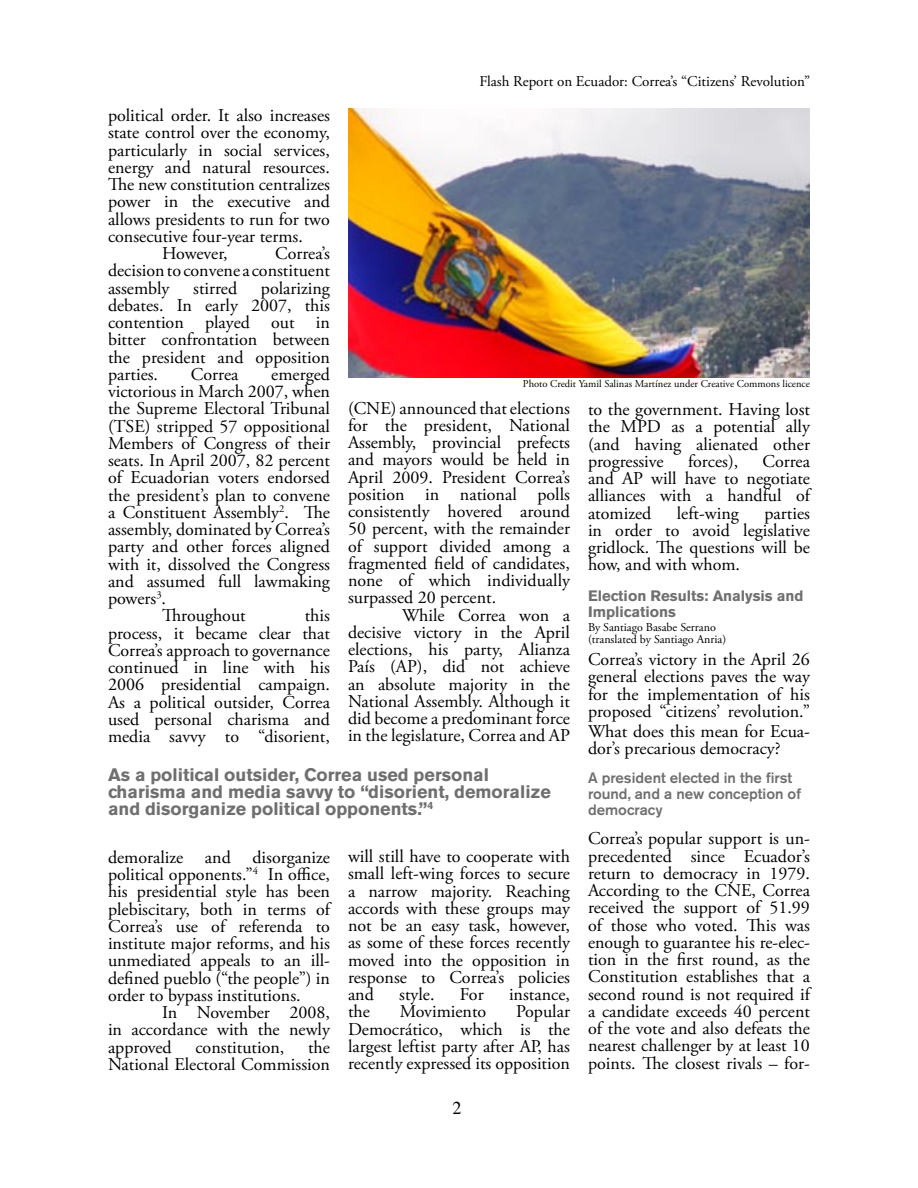
<style>
.page{position:relative;width:918px;height:1188px;background:#fff}
.page>*{position:absolute;margin:0;border:0;box-sizing:border-box;transform-origin:0 0}
.Body_Copy{font:18px/17.2px "Adobe Garamond Pro";color:#000;text-align:justify}
.subheaders{font:700 18px/17.2px "Akzidenz Grotesk BE";color:#6f6f6f}
.t1{font:18px "Times";color:#000}
.subheaders-2{font:500 15px/16.2px "Akzidenz Grotesk BE";color:#6f6f6f}
.t2{font:15px "Adobe Garamond Pro";color:#000}
.subheaders-3{font:700 15px/16.2px "Akzidenz Grotesk BE";color:#6f6f6f}
.Footnotes{font:12px/11.4px "Adobe Garamond Pro";color:#000}
.Footnotes-2{font:10.5px "Adobe Garamond Pro";color:#000}
</style>
<div class="page">
<img style="left:349px;top:109px;width:460px;height:268px">
<p class="t2" style="left:479px;top:72px;width:332px">Flash Report on Ecuador: Correa’s “Citizens’ Revolution”</p>
<p class="Body_Copy" style="left:108px;top:107px;width:224px">political order. It also increases state control over the economy, particularly in social services, energy and natural resources.<br>The new constitution centralizes power in the executive and allows presidents to run for two consecutive four-year terms.</p>
<p class="Body_Copy" style="left:162px;top:245px;width:67px">However,</p>
<p class="Body_Copy" style="left:108px;top:245px;width:223px;text-indent:167px">Correa’s decision to convene a constituent assembly</p>
<p class="Body_Copy" style="left:108px;top:280px;width:224px;text-indent:153px">polarizing debates. In early 2007, this contention played out in bitter confrontation between the president and opposition parties.</p>
<p class="Body_Copy" style="left:193px;top:280px;width:46px">stirred</p>
<p class="Body_Copy" style="left:108px;top:366px;width:224px;text-indent:163px">emerged victorious in March 2007, when the Supreme Electoral Tribunal (TSE) stripped 57 oppositional Members of Congress of their seats. In April 2007, 82 percent of Ecuadorian voters endorsed the president’s plan to convene a Constituent Assembly<sup>2</sup>. The assembly, dominated by Correa’s party and other forces aligned with it, dissolved the Congress and assumed full lawmaking powers<sup>3</sup>.</p>
<p class="Body_Copy" style="left:162px;top:608px;width:85px">Throughout</p>
<p class="Body_Copy" style="left:191px;top:366px;width:49px">Correa</p>
<p class="Footnotes-2" style="left:523px;top:377px;width:289px">Photo Credit Yamil Salinas Martínez under Creative Commons licence</p>
<p class="Body_Copy" style="left:348px;top:400px;width:224px">(CNE) announced that elections for the president, National Assembly, provincial prefects and mayors would be held in April 2009. President Correa’s position in national polls consistently hovered around 50 percent, with the remainder of support divided among a fragmented field of candidates, none of which individually surpassed 20 percent.</p>
<p class="Body_Copy" style="left:348px;top:607px;width:224px;text-indent:54px">While Correa won a decisive victory in the April elections, his party, Alianza País (AP), did not achieve an absolute majority in the National Assembly. Although it did become a predominant force in the legislature, Correa and AP</p>
<p class="Body_Copy" style="left:588px;top:401px;width:224px">to the government. Having lost the MPD as a potential ally (and having alienated other progressive</p>
<p class="Body_Copy" style="left:688px;top:453px;width:52px">forces),</p>
<p class="Body_Copy" style="left:588px;top:453px;width:224px;text-indent:175px">Correa and AP will have to negotiate alliances with a handful of atomized</p>
<p class="Body_Copy" style="left:677px;top:505px;width:64px">left-wing</p>
<p class="Body_Copy" style="left:588px;top:505px;width:224px;text-indent:176px">parties in order to avoid legislative gridlock. The questions will be how, and with whom.</p>
<p class="subheaders-3" style="left:588px;top:588px;width:217px">Election Results: Analysis and<br>Implications</p>
<p class="Footnotes" style="left:588px;top:622px;width:140px">By Santiago Basabe Serrano (translated by Santiago Anria)</p>
<p class="Body_Copy" style="left:588px;top:652px;width:224px">Correa’s victory in the April 26 general elections paves the way for the implementation of his proposed “citizens’ revolution.”</p>
<p class="Body_Copy" style="left:588px;top:724px;width:224px">What does this mean for Ecua&shy;dor’s precarious democracy?</p>
<p class="subheaders-2" style="left:588px;top:769px;width:215px">A president elected in the first round, and a new conception of democracy</p>
<p class="Body_Copy" style="left:588px;top:831px;width:224px">Correa’s popular support is un&shy;precedented since Ecuador’s return to democracy in 1979.<br>According to the CNE, Correa received the support of 51.99 of those who voted. This was enough to guarantee his re-elec&shy;tion in the first round, as the Constitution establishes that a second round is not required if a candidate exceeds 40 percent of the vote and also defeats the nearest challenger by at least 10 points. The closest rivals – for-</p>
<p class="Body_Copy" style="left:108px;top:608px;width:224px;text-indent:197px">this process, it became clear that Correa’s approach to governance continued in line with his 2006 presidential campaign.<br>As a political outsider, Correa used personal charisma and media savvy to “disorient,</p>
<p class="subheaders" style="left:108px;top:766px;width:444px">As a political outsider, Correa used personal charisma and media savvy to “disorient, demoralize and disorganize political opponents.”<sup>4</sup></p>
<p class="Body_Copy" style="left:348px;top:848px;width:224px">will still have to cooperate with small left-wing forces to secure a narrow majority. Reaching accords with these groups may not be an easy task, however, as some of these forces recently moved into the opposition in response to Correa’s policies and</p>
<p class="Body_Copy" style="left:108px;top:849px;width:224px">demoralize and disorganize political opponents.”<sup>4</sup> In office, his presidential style has been plebiscitary, both in terms of Correa’s use of referenda to institute major reforms, and his unmediated appeals to an ill&shy;defined pueblo (“the people”) in order to bypass institutions.</p>
<p class="Body_Copy" style="left:108px;top:1004px;width:223px;text-indent:54px">In November 2008, in accordance with the newly approved</p>
<p class="Body_Copy" style="left:399px;top:986px;width:37px">style.</p>
<p class="Body_Copy" style="left:460px;top:986px;width:25px">For</p>
<p class="Body_Copy" style="left:509px;top:986px;width:62px">instance,</p>
<p class="Body_Copy" style="left:348px;top:1004px;width:224px;text-indent:168px">Popular Democrático, which is the largest leftist party after AP, has recently expressed its opposition</p>
<p class="Body_Copy" style="left:348px;top:1004px;width:23px">the</p>
<p class="Body_Copy" style="left:400px;top:1004px;width:88px">Movimiento</p>
<p class="Body_Copy" style="left:108px;top:1039px;width:223px;text-align:right">the<br>National Electoral Commission</p>
<p class="Body_Copy" style="left:195px;top:1039px;width:90px">constitution,</p>
<p class="t1" style="left:453px;top:1091px;width:10px">2</p>
</div>
